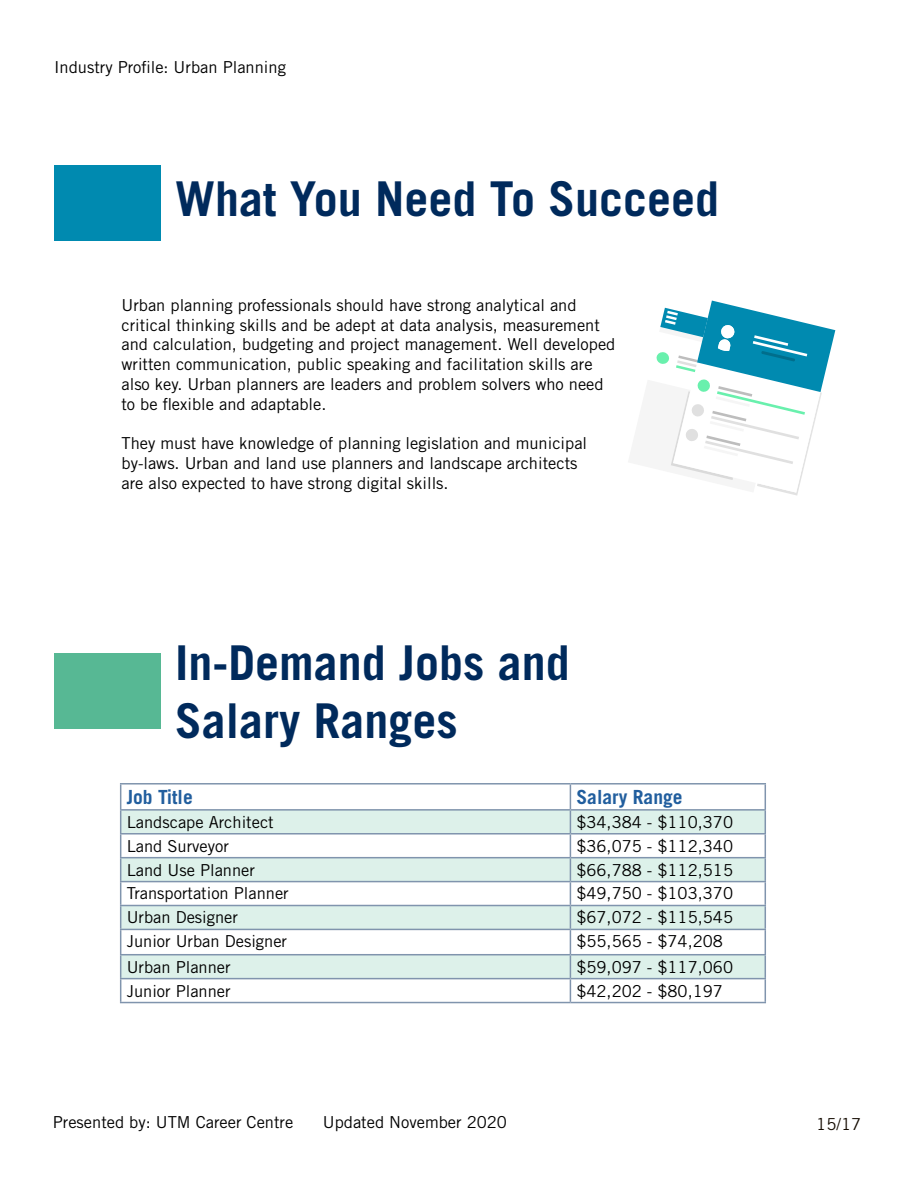
<style>
.page{position:relative;width:918px;height:1188px;background:#fff}
.page>*{position:absolute;margin:0;border:0;box-sizing:border-box;transform-origin:0 0}
.t1{font:700 48px/57.6px "Trade Gothic LT Std";color:#002a5c}
.t2{font:700 19.5px "Trade Gothic LT Std";color:#215e9e}
.t3{font:16.5px/19.8px "Trade Gothic LT Std";color:#000}
.t4{font:16.5px "Trade Gothic LT Std";color:#140b01}
</style>
<div class="page">
<div style="left:54px;top:165px;width:107px;height:75px;background:#008ab0"></div>
<svg style="left:656px;top:301px;width:179px;height:192px"></svg>
<div style="left:54px;top:653px;width:107px;height:76px;background:#57b894"></div>
<svg style="left:121px;top:811px;width:644px;height:167px;fill:#ddf1ea"></svg>
<hr style="left:120px;top:783px;width:450px;height:2px;background:#8094ad">
<hr style="left:570px;top:783px;width:196px;height:2px;background:#8094ad">
<hr style="left:120px;top:809px;width:450px;height:2px;background:#8094ad">
<hr style="left:570px;top:809px;width:196px;height:2px;background:#8094ad">
<hr style="left:120px;top:833px;width:450px;height:2px;background:#8094ad">
<hr style="left:570px;top:833px;width:196px;height:2px;background:#8094ad">
<hr style="left:120px;top:857px;width:450px;height:1px;background:#8094ad">
<hr style="left:570px;top:857px;width:196px;height:1px;background:#8094ad">
<hr style="left:120px;top:881px;width:450px;height:1px;background:#8094ad">
<hr style="left:570px;top:881px;width:196px;height:1px;background:#8094ad">
<hr style="left:120px;top:905px;width:450px;height:1px;background:#8094ad">
<hr style="left:570px;top:905px;width:196px;height:1px;background:#8094ad">
<hr style="left:120px;top:929px;width:450px;height:1px;background:#8094ad">
<hr style="left:570px;top:929px;width:196px;height:1px;background:#8094ad">
<hr style="left:120px;top:954px;width:450px;height:1px;background:#8094ad">
<hr style="left:570px;top:954px;width:196px;height:1px;background:#8094ad">
<hr style="left:120px;top:978px;width:450px;height:1px;background:#8094ad">
<svg style="left:120px;top:785px;width:1px;height:217px"></svg>
<hr style="left:570px;top:978px;width:196px;height:1px;background:#8094ad">
<svg style="left:570px;top:785px;width:1px;height:217px"></svg>
<svg style="left:765px;top:785px;width:1px;height:217px"></svg>
<hr style="left:120px;top:1002px;width:450px;height:1px;background:#8094ad">
<hr style="left:570px;top:1002px;width:196px;height:1px;background:#8094ad">
<p class="t3" style="left:54px;top:57px;width:233px">Industry Profile: Urban Planning</p>
<h1 class="t1" style="left:175px;top:169px;width:546px">What You Need To Succeed</h1>
<p class="t3" style="left:122px;top:295px;width:495px">Urban planning professionals should have strong analytical and critical thinking skills and be adept at data analysis, measurement and calculation, budgeting and project management. Well developed written communication, public speaking and facilitation skills are also key. Urban planners are leaders and problem solvers who need to be flexible and adaptable.</p>
<p class="t3" style="left:122px;top:433px;width:467px">They must have knowledge of planning legislation and municipal by-laws. Urban and land use planners and landscape architects are also expected to have strong digital skills.</p>
<h1 class="t1" style="left:175px;top:633px;width:396px">In-Demand Jobs and<br>Salary Ranges</h1>
<p class="t2" style="left:127px;top:785px;width:68px">Job Title</p>
<p class="t2" style="left:576px;top:785px;width:108px">Salary Range</p>
<p class="t3" style="left:127px;top:812px;width:149px">Landscape Architect</p>
<p class="t3" style="left:576px;top:812px;width:158px">$34,384 - $110,370</p>
<p class="t3" style="left:127px;top:836px;width:104px">Land Surveyor</p>
<p class="t3" style="left:576px;top:836px;width:158px">$36,075 - $112,340</p>
<p class="t3" style="left:127px;top:860px;width:130px">Land Use Planner</p>
<p class="t3" style="left:576px;top:860px;width:158px">$66,788 - $112,515</p>
<p class="t3" style="left:127px;top:884px;width:164px">Transportation Planner</p>
<p class="t3" style="left:576px;top:884px;width:158px">$49,750 - $103,370</p>
<p class="t3" style="left:127px;top:907px;width:113px">Urban Designer</p>
<p class="t3" style="left:576px;top:907px;width:158px">$67,072 - $115,545</p>
<p class="t3" style="left:127px;top:931px;width:162px">Junior Urban Designer</p>
<p class="t3" style="left:576px;top:931px;width:148px">$55,565 - $74,208</p>
<p class="t3" style="left:127px;top:957px;width:106px">Urban Planner</p>
<p class="t3" style="left:576px;top:957px;width:158px">$59,097 - $117,060</p>
<p class="t3" style="left:127px;top:981px;width:106px">Junior Planner</p>
<p class="t3" style="left:576px;top:981px;width:148px">$42,202 - $80,197</p>
<p class="t3" style="left:53px;top:1112px;width:242px">Presented by: UTM Career Centre</p>
<p class="t3" style="left:323px;top:1112px;width:186px">Updated November 2020</p>
<p class="t4" style="left:816px;top:1114px;width:46px">15/17</p>
</div>
